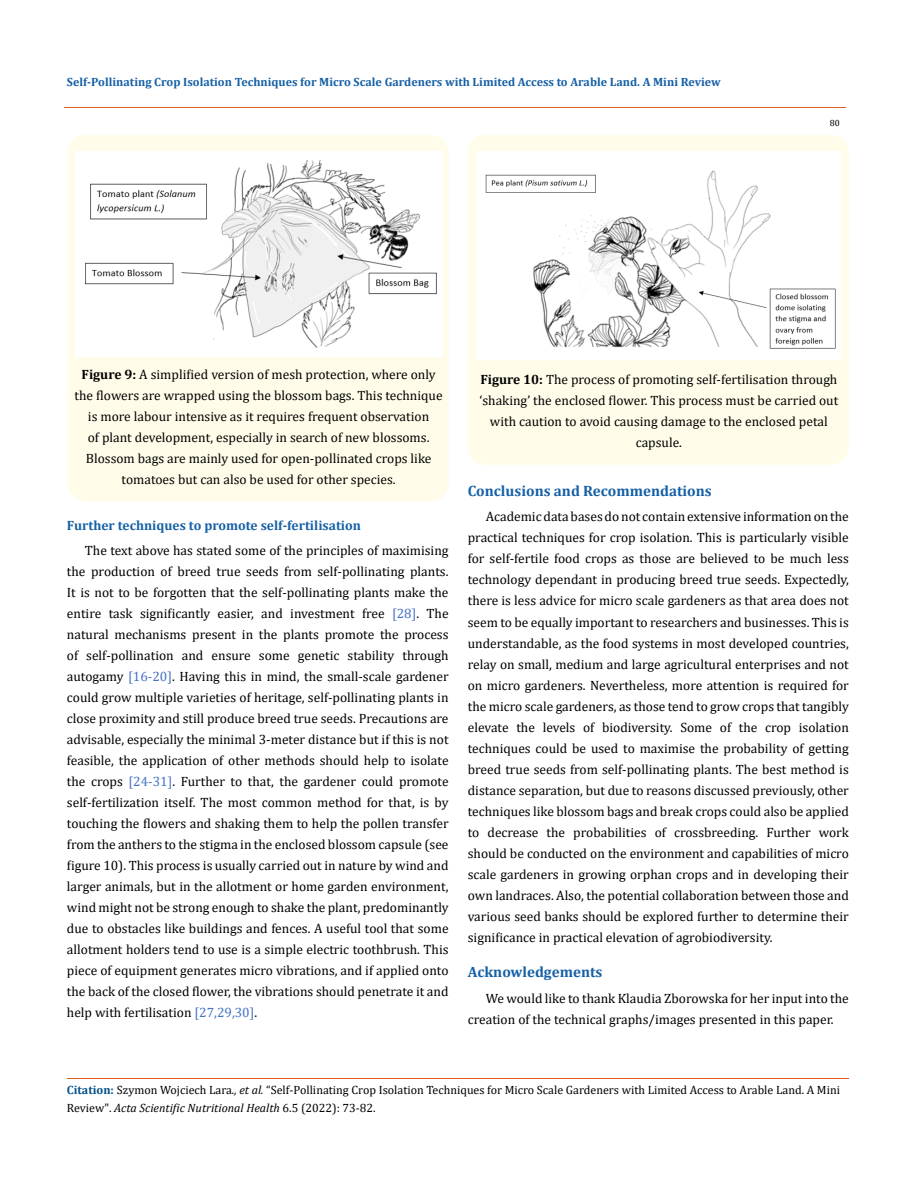
<style>
.page{position:relative;width:917px;height:1188px;background:#fff}
.page>*{position:absolute;margin:0;border:0;box-sizing:border-box;transform-origin:0 0}
.t1{font:700 15px "Cambria";color:#1560a6}
.t2{font:13.5px/21px "Cambria";color:#000;text-align:center}
.t3{font:700 13.5px "Cambria";color:#1560a6}
.t4{font:12px/18px "Cambria";color:#000}
.t5{font:700 12px "Cambria";color:#1560a6}
.t6{font:9px "Cambria";color:#000}
.s1{font-weight:700}
.s2{color:#4472c4}
.s3{font-weight:700;color:#035089}
.s4{font-style:italic}
</style>
<div class="page">
<hr style="left:64px;top:108px;width:781px;height:1px;background:#e05d1a">
<hr style="left:67px;top:1078px;width:781px;height:1px;background:#e05d1a">
<div style="left:68px;top:135px;width:380px;height:367px;background:#fffde9;border-radius:18px"></div>
<img style="left:75px;top:152px;width:367px;height:204px">
<div style="left:468px;top:135px;width:380px;height:330px;background:#fffde9;border-radius:18px"></div>
<img style="left:478px;top:151px;width:362px;height:209px">
<p class="t5" style="left:67px;top:73px;width:655px">Self-Pollinating Crop Isolation Techniques for Micro Scale Gardeners with Limited Access to Arable Land. A Mini Review</p>
<p class="t6" style="left:829px;top:118px;width:11px">80</p>
<p class="t2" style="left:75px;top:364px;width:369px"><span class="s1">Figure 9:</span> A simplified version of mesh protection, where only the flowers are wrapped using the blossom bags. This technique is more labour intensive as it requires frequent observation<br>of plant development, especially in search of new blossoms.<br>Blossom bags are mainly used for open-pollinated crops like tomatoes but can also be used for other species.</p>
<p class="t3" style="left:67px;top:515px;width:295px">Further techniques to promote self-fertilisation</p>
<p class="t2" style="left:67px;top:540px;width:383px;text-align:justify;text-indent:18px">The text above has stated some of the principles of maximising the production of breed true seeds from self-pollinating plants.<br>It is not to be forgotten that the self-pollinating plants make the entire task significantly easier, and investment free <span class="s2">[28]</span>. The natural mechanisms present in the plants promote the process of self-pollination and ensure some genetic stability through autogamy <span class="s2">[16-20]</span>. Having this in mind, the small-scale gardener could grow multiple varieties of heritage, self-pollinating plants in close proximity and still produce breed true seeds. Precautions are advisable, especially the minimal 3-meter distance but if this is not feasible, the application of other methods should help to isolate the crops <span class="s2">[24-31]</span>. Further to that, the gardener could promote self-fertilization itself. The most common method for that, is by touching the flowers and shaking them to help the pollen transfer from the anthers to the stigma in the enclosed blossom capsule (see figure 10). This process is usually carried out in nature by wind and larger animals, but in the allotment or home garden environment, wind might not be strong enough to shake the plant, predominantly due to obstacles like buildings and fences. A useful tool that some allotment holders tend to use is a simple electric toothbrush. This piece of equipment generates micro vibrations, and if applied onto the back of the closed flower, the vibrations should penetrate it and help with fertilisation <span class="s2">[27,29,30]</span>.</p>
<p class="t2" style="left:479px;top:369px;width:360px"><span class="s1">Figure 10:</span> The process of promoting self-fertilisation through ‘shaking’ the enclosed flower. This process must be carried out with caution to avoid causing damage to the enclosed petal capsule.</p>
<p class="t1" style="left:468px;top:480px;width:245px">Conclusions and Recommendations</p>
<p class="t2" style="left:468px;top:506px;width:382px;text-align:justify;text-indent:18px">Academic data bases do not contain extensive information on the practical techniques for crop isolation. This is particularly visible for self-fertile food crops as those are believed to be much less technology dependant in producing breed true seeds. Expectedly, there is less advice for micro scale gardeners as that area does not seem to be equally important to researchers and businesses. This is understandable, as the food systems in most developed countries, relay on small, medium and large agricultural enterprises and not on micro gardeners. Nevertheless, more attention is required for the micro scale gardeners, as those tend to grow crops that tangibly elevate the levels of biodiversity. Some of the crop isolation techniques could be used to maximise the probability of getting breed true seeds from self-pollinating plants. The best method is distance separation, but due to reasons discussed previously, other techniques like blossom bags and break crops could also be applied to decrease the probabilities of crossbreeding. Further work should be conducted on the environment and capabilities of micro scale gardeners in growing orphan crops and in developing their own landraces. Also, the potential collaboration between those and various seed banks should be explored further to determine their significance in practical elevation of agrobiodiversity.</p>
<p class="t1" style="left:468px;top:962px;width:136px">Acknowledgements</p>
<p class="t2" style="left:468px;top:988px;width:382px;text-align:left;text-indent:18px">We would like to thank Klaudia Zborowska for her input into the creation of the technical graphs/images presented in this paper.</p>
<p class="t4" style="left:67px;top:1081px;width:774px"><span class="s3">Citation:</span> Szymon Wojciech Lara<span class="s4">., et al.</span> “Self-Pollinating Crop Isolation Techniques for Micro Scale Gardeners with Limited Access to Arable Land. A Mini<br>Review". <span class="s4">Acta Scientific Nutritional Health</span> 6.5 (2022): 73-82.</p>
</div>
